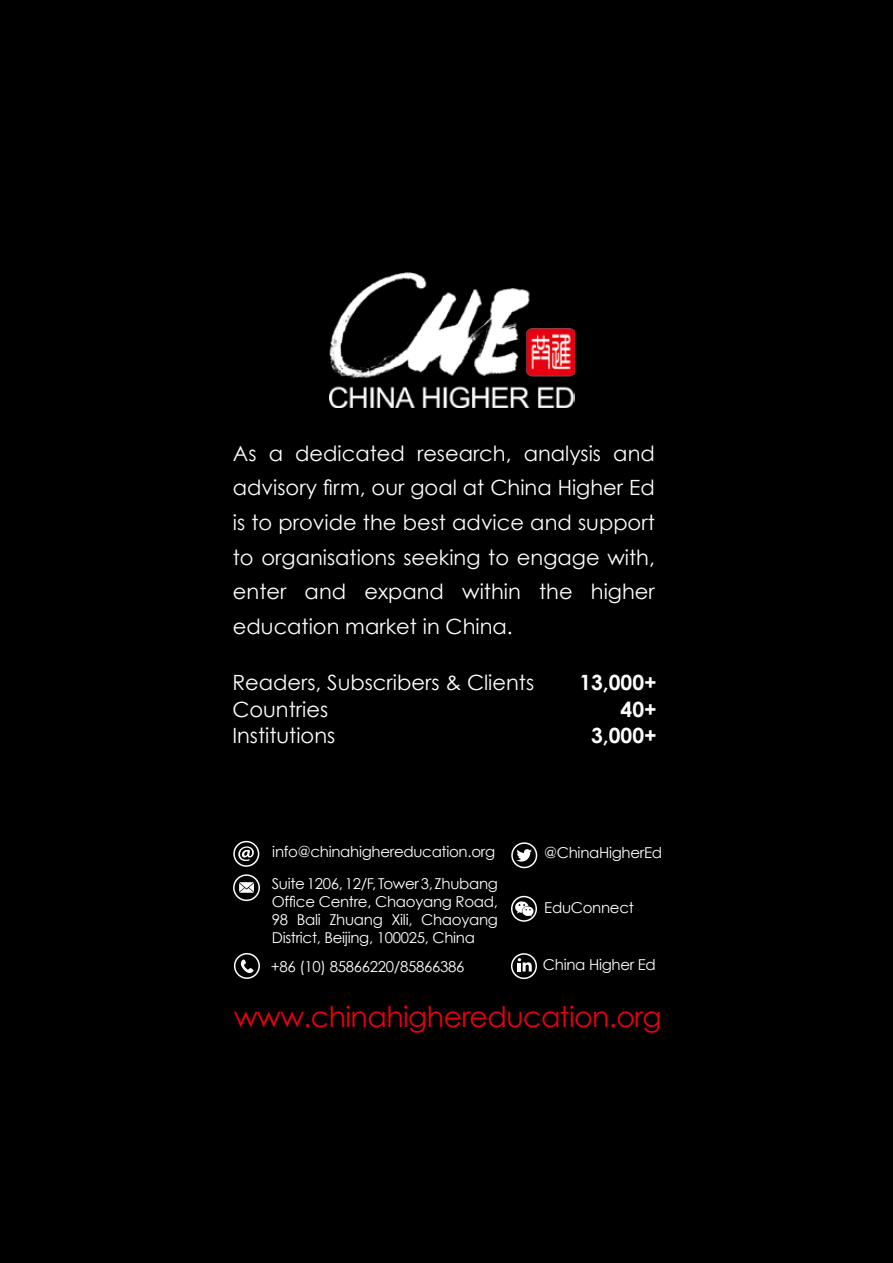
<style>
.page{position:relative;width:893px;height:1263px;background:#000}
.page>*{position:absolute;margin:0;border:0;box-sizing:border-box;transform-origin:0 0}
.t1{font:28.5px "Century Gothic";letter-spacing:-.02em;color:#e60013}
.t2{font:21px/34.5px "Century Gothic";color:#fff;text-align:justify}
.t3{font:700 21px/26.5px "Century Gothic";color:#fff;text-align:right}
.t4{font:15px/18px "Century Gothic";letter-spacing:-.02em;color:#fff;text-align:justify}
</style>
<div class="page">
<svg style="left:515px;top:901px;width:19px;height:15px"></svg>
<div style="left:511px;top:896px;width:26px;height:26px;border:2px solid #fff;border-radius:50%"></div>
<svg style="left:516px;top:849px;width:16px;height:12px"></svg>
<div style="left:511px;top:842px;width:26px;height:26px;border:2px solid #fff;border-radius:50%"></div>
<svg style="left:238px;top:846px;width:16px;height:15px"></svg>
<div style="left:233px;top:841px;width:26px;height:26px;border:2px solid #fff;border-radius:50%"></div>
<div style="left:511px;top:953px;width:26px;height:26px;border:2px solid #fff;border-radius:50%"></div>
<svg style="left:518px;top:958px;width:14px;height:13px"></svg>
<div style="left:234px;top:953px;width:26px;height:26px;border:2px solid #fff;border-radius:50%"></div>
<svg style="left:241px;top:959px;width:13px;height:14px"></svg>
<div style="left:233px;top:874px;width:27px;height:27px;border:2px solid #fff;border-radius:50%"></div>
<svg style="left:239px;top:882px;width:15px;height:11px"></svg>
<img style="left:330px;top:272px;width:244px;height:136px">
<p class="t2" style="left:233px;top:436px;width:423px">As a dedicated research, analysis and advisory firm, our goal at China Higher Ed is to provide the best advice and support to organisations seeking to engage with, enter and expand within the higher education market in China.</p>
<p class="t2" style="left:232px;top:669px;width:303px;line-height:26.5px;text-align:left">Readers, Subscribers &amp; Clients<br>Countries<br>Institutions</p>
<p class="t3" style="left:579px;top:669px;width:79px">13,000+<br>40+<br>3,000+</p>
<p class="t4" style="left:272px;top:842px;width:224px">info@chinahighereducation.org</p>
<p class="t4" style="left:544px;top:843px;width:119px">@ChinaHigherEd</p>
<p class="t4" style="left:272px;top:875px;width:228px">Suite 1206, 12/F, Tower 3, Zhubang Office Centre, Chaoyang Road, 98 Bali Zhuang Xili, Chaoyang District, Beijing, 100025, China</p>
<p class="t4" style="left:544px;top:899px;width:91px">EduConnect</p>
<p class="t4" style="left:543px;top:955px;width:114px">China Higher Ed</p>
<h1 class="t1" style="left:234px;top:999px;width:429px">www.chinahighereducation.org</h1>
<p class="t4" style="left:271px;top:957px;width:195px">+86 (10) 85866220/85866386</p>
</div>
